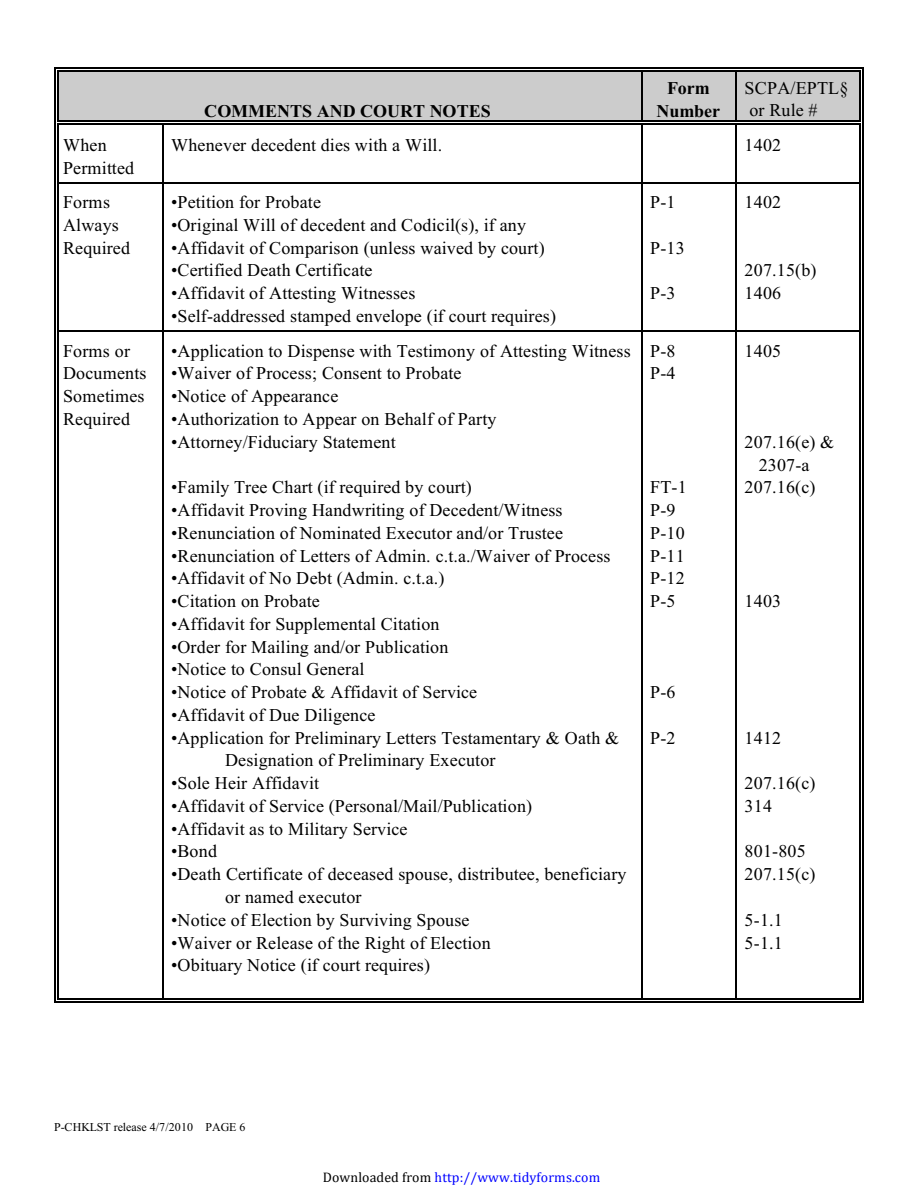
<style>
.page{position:relative;width:918px;height:1188px;background:#fff}
.page>*{position:absolute;margin:0;border:0;box-sizing:border-box;transform-origin:0 0}
.t1{font:18px/22.8px "Times";letter-spacing:.01em;color:#000}
.t2{font:700 18px/22.6px "Times";color:#000;text-align:center}
.t3{font:13.95px "Cambria";letter-spacing:.01em;color:#00f}
.t4{font:12px "Times";letter-spacing:.01em;color:#000}
.s1{color:#000}
</style>
<div class="page">
<div style="left:57px;top:70px;width:584px;height:52px;background:#ccc"></div>
<hr style="left:57px;top:70px;width:1px;height:52px;background:#000">
<hr style="left:57px;top:70px;width:584px;height:2px;background:#000">
<hr style="left:57px;top:121px;width:584px;height:1px;background:#000">
<hr style="left:54px;top:68px;width:1px;height:57px;background:#000">
<hr style="left:54px;top:68px;width:587px;height:1px;background:#000">
<hr style="left:57px;top:124px;width:584px;height:1px;background:#000">
<div style="left:641px;top:70px;width:95px;height:52px;background:#ccc"></div>
<hr style="left:641px;top:70px;width:2px;height:52px;background:#000">
<hr style="left:641px;top:70px;width:95px;height:2px;background:#000">
<hr style="left:641px;top:121px;width:95px;height:1px;background:#000">
<hr style="left:641px;top:68px;width:95px;height:1px;background:#000">
<hr style="left:641px;top:124px;width:95px;height:1px;background:#000">
<div style="left:736px;top:70px;width:125px;height:52px;background:#ccc"></div>
<hr style="left:736px;top:70px;width:1px;height:52px;background:#000">
<hr style="left:860px;top:70px;width:1px;height:52px;background:#000">
<hr style="left:736px;top:70px;width:125px;height:2px;background:#000">
<hr style="left:736px;top:121px;width:125px;height:1px;background:#000">
<hr style="left:863px;top:68px;width:1px;height:57px;background:#000">
<hr style="left:736px;top:68px;width:128px;height:1px;background:#000">
<hr style="left:736px;top:124px;width:125px;height:1px;background:#000">
<hr style="left:57px;top:125px;width:1px;height:57px;background:#000">
<hr style="left:54px;top:125px;width:1px;height:57px;background:#000">
<hr style="left:162px;top:125px;width:1px;height:57px;background:#000">
<hr style="left:641px;top:125px;width:2px;height:57px;background:#000">
<hr style="left:736px;top:125px;width:1px;height:57px;background:#000">
<hr style="left:860px;top:125px;width:1px;height:57px;background:#000">
<hr style="left:863px;top:125px;width:1px;height:57px;background:#000">
<hr style="left:57px;top:182px;width:1px;height:149px;background:#000">
<hr style="left:57px;top:182px;width:105px;height:2px;background:#000">
<hr style="left:54px;top:182px;width:1px;height:149px;background:#000">
<hr style="left:162px;top:182px;width:1px;height:149px;background:#000">
<hr style="left:162px;top:182px;width:479px;height:2px;background:#000">
<hr style="left:641px;top:182px;width:2px;height:149px;background:#000">
<hr style="left:641px;top:182px;width:95px;height:2px;background:#000">
<hr style="left:736px;top:182px;width:1px;height:149px;background:#000">
<hr style="left:860px;top:182px;width:1px;height:149px;background:#000">
<hr style="left:736px;top:182px;width:125px;height:2px;background:#000">
<hr style="left:863px;top:182px;width:1px;height:149px;background:#000">
<hr style="left:57px;top:331px;width:1px;height:669px;background:#000">
<hr style="left:57px;top:331px;width:105px;height:1px;background:#000">
<hr style="left:57px;top:999px;width:105px;height:1px;background:#000">
<hr style="left:54px;top:331px;width:1px;height:672px;background:#000">
<hr style="left:54px;top:1001px;width:108px;height:2px;background:#000">
<hr style="left:162px;top:331px;width:1px;height:669px;background:#000">
<hr style="left:162px;top:331px;width:479px;height:1px;background:#000">
<hr style="left:162px;top:999px;width:479px;height:1px;background:#000">
<hr style="left:162px;top:1001px;width:479px;height:2px;background:#000">
<hr style="left:641px;top:331px;width:2px;height:669px;background:#000">
<hr style="left:641px;top:331px;width:95px;height:1px;background:#000">
<hr style="left:641px;top:999px;width:95px;height:1px;background:#000">
<hr style="left:641px;top:1001px;width:95px;height:2px;background:#000">
<hr style="left:736px;top:331px;width:1px;height:669px;background:#000">
<hr style="left:860px;top:331px;width:1px;height:669px;background:#000">
<hr style="left:736px;top:331px;width:125px;height:1px;background:#000">
<hr style="left:736px;top:999px;width:125px;height:1px;background:#000">
<hr style="left:863px;top:331px;width:1px;height:672px;background:#000">
<hr style="left:736px;top:1001px;width:128px;height:2px;background:#000">
<p class="t2" style="left:204px;top:101px;width:288px">COMMENTS AND COURT NOTES</p>
<p class="t2" style="left:656px;top:78px;width:65px">Form<br>Number</p>
<p class="t1" style="left:745px;top:78px;width:105px">SCPA/EPTL§ or Rule #</p>
<p class="t1" style="left:63px;top:135px;width:73px">When<br>Permitted</p>
<p class="t1" style="left:171px;top:135px;width:273px">Whenever decedent dies with a Will.</p>
<p class="t1" style="left:745px;top:135px;width:38px">1402</p>
<p class="t1" style="left:63px;top:193px;width:69px">Forms<br>Always<br>Required</p>
<p class="t1" style="left:171px;top:193px;width:152px">•Petition for Probate</p>
<p class="t1" style="left:650px;top:193px;width:27px">P-1</p>
<p class="t1" style="left:650px;top:238px;width:36px">P-13</p>
<p class="t1" style="left:650px;top:284px;width:27px">P-3</p>
<p class="t1" style="left:745px;top:193px;width:38px">1402</p>
<p class="t1" style="left:171px;top:215px;width:357px">•Original Will of decedent and Codicil(s), if any</p>
<p class="t1" style="left:171px;top:238px;width:375px">•Affidavit of Comparison (unless waived by court)</p>
<p class="t1" style="left:171px;top:261px;width:203px">•Certified Death Certificate</p>
<p class="t1" style="left:171px;top:284px;width:246px">•Affidavit of Attesting Witnesses</p>
<p class="t1" style="left:171px;top:306px;width:387px">•Self-addressed stamped envelope (if court requires)</p>
<p class="t1" style="left:745px;top:261px;width:73px">207.15(b)<br>1406</p>
<p class="t1" style="left:63px;top:341px;width:85px">Forms or<br>Documents<br>Sometimes<br>Required</p>
<p class="t1" style="left:171px;top:341px;width:461px">•Application to Dispense with Testimony of Attesting Witness</p>
<p class="t1" style="left:171px;top:364px;width:292px">•Waiver of Process; Consent to Probate</p>
<p class="t1" style="left:171px;top:386px;width:169px">•Notice of Appearance</p>
<p class="t1" style="left:171px;top:409px;width:327px">•Authorization to Appear on Behalf of Party</p>
<p class="t1" style="left:171px;top:432px;width:226px">•Attorney/Fiduciary Statement</p>
<p class="t1" style="left:171px;top:478px;width:302px">•Family Tree Chart (if required by court)</p>
<p class="t1" style="left:171px;top:500px;width:393px">•Affidavit Proving Handwriting of Decedent/Witness</p>
<p class="t1" style="left:171px;top:523px;width:394px">•Renunciation of Nominated Executor and/or Trustee</p>
<p class="t1" style="left:171px;top:546px;width:441px">•Renunciation of Letters of Admin. c.t.a./Waiver of Process</p>
<p class="t1" style="left:171px;top:569px;width:275px">•Affidavit of No Debt (Admin. c.t.a.)</p>
<p class="t1" style="left:171px;top:591px;width:150px">•Citation on Probate</p>
<p class="t1" style="left:171px;top:614px;width:270px">•Affidavit for Supplemental Citation</p>
<p class="t1" style="left:171px;top:637px;width:279px">•Order for Mailing and/or Publication</p>
<p class="t1" style="left:171px;top:660px;width:195px">•Notice to Consul General</p>
<p class="t1" style="left:171px;top:682px;width:308px">•Notice of Probate &amp; Affidavit of Service</p>
<p class="t1" style="left:171px;top:705px;width:206px">•Affidavit of Due Diligence</p>
<p class="t1" style="left:225px;top:728px;width:396px;text-indent:-54px">•Application for Preliminary Letters Testamentary &amp; Oath &amp;<br>Designation of Preliminary Executor</p>
<p class="t1" style="left:171px;top:774px;width:150px">•Sole Heir Affidavit</p>
<p class="t1" style="left:171px;top:796px;width:363px">•Affidavit of Service (Personal/Mail/Publication)</p>
<p class="t1" style="left:171px;top:819px;width:238px">•Affidavit as to Military Service</p>
<p class="t1" style="left:171px;top:842px;width:48px">•Bond</p>
<p class="t1" style="left:225px;top:865px;width:403px;text-indent:-54px">•Death Certificate of deceased spouse, distributee, beneficiary or named executor</p>
<p class="t1" style="left:171px;top:910px;width:300px">•Notice of Election by Surviving Spouse</p>
<p class="t1" style="left:171px;top:933px;width:321px">•Waiver or Release of the Right of Election</p>
<p class="t1" style="left:171px;top:956px;width:261px">•Obituary Notice (if court requires)</p>
<p class="t1" style="left:650px;top:341px;width:27px">P-8<br>P-4</p>
<p class="t1" style="left:650px;top:478px;width:38px">FT-1<br>P-9<br>P-10<br>P-11<br>P-12<br>P-5</p>
<p class="t1" style="left:650px;top:682px;width:27px">P-6</p>
<p class="t1" style="left:650px;top:728px;width:27px">P-2</p>
<p class="t4" style="left:54px;top:1123px;width:193px">P-CHKLST release 4/7/2010 PAGE 6</p>
<p class="t3" style="left:323px;top:1169px;width:279px"><span class="s1">Downloaded from</span> http://www.tidyforms.com</p>
<p class="t1" style="left:745px;top:341px;width:38px">1405</p>
<p class="t1" style="left:745px;top:432px;width:91px">207.16(e) &amp;</p>
<p class="t1" style="left:759px;top:455px;width:52px">2307-a</p>
<p class="t1" style="left:745px;top:478px;width:72px">207.16(c)</p>
<p class="t1" style="left:745px;top:591px;width:38px">1403</p>
<p class="t1" style="left:745px;top:728px;width:38px">1412</p>
<p class="t1" style="left:745px;top:774px;width:72px">207.16(c)<br>314</p>
<p class="t1" style="left:745px;top:842px;width:72px">801-805<br>207.15(c)</p>
<p class="t1" style="left:745px;top:910px;width:40px">5-1.1<br>5-1.1</p>
</div>
